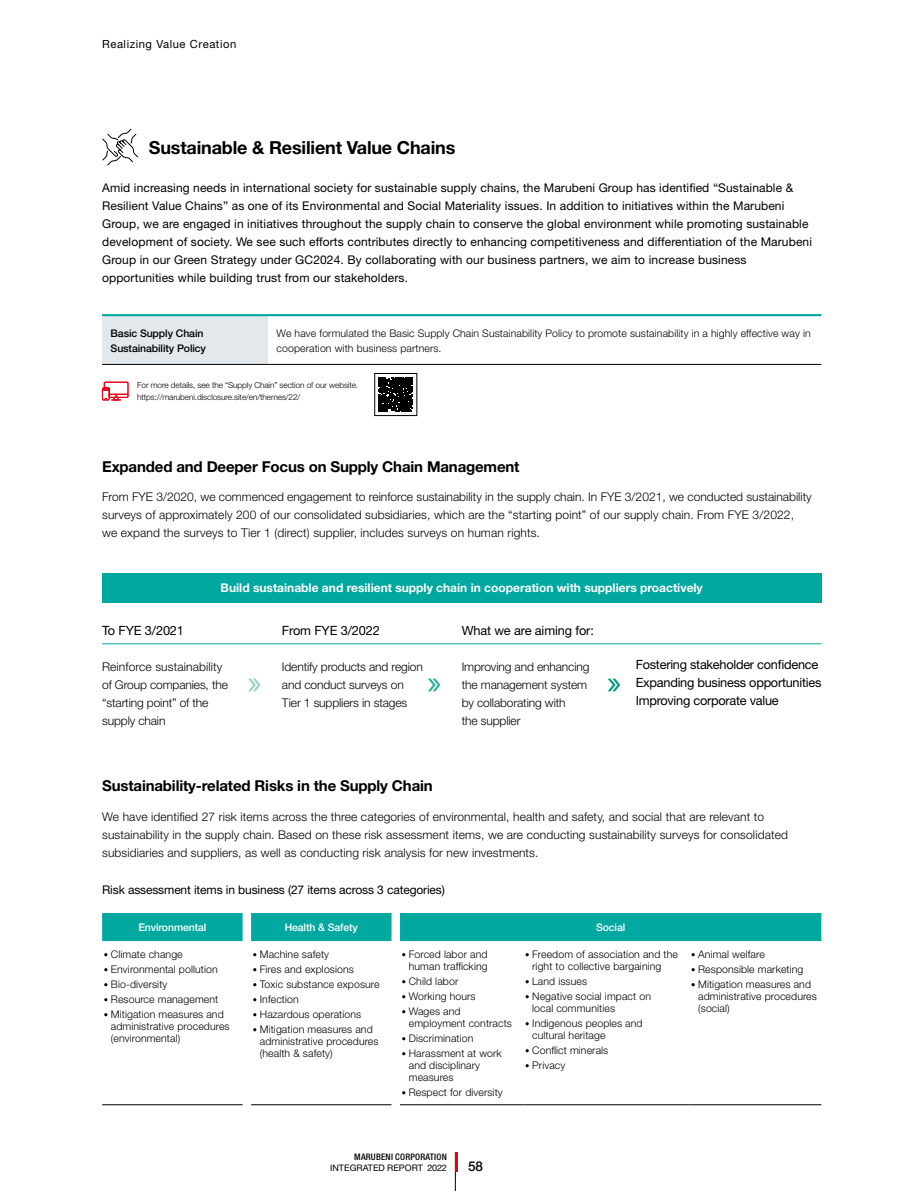
<style>
.page{position:relative;width:915px;height:1191px;background:#fff}
.page>*{position:absolute;margin:0;border:0;box-sizing:border-box;transform-origin:0 0}
.t1{font:700 18px "Helvetica Neue LT Std";letter-spacing:-.01em;color:#000}
.t2{font:700 15px "Helvetica Neue LT Std";letter-spacing:-.01em;color:#000}
.t3{font:500 13.5px "Helvetica Neue LT Std";color:#000}
.t4{font:12.75px/18px "Helvetica Neue LT Std";letter-spacing:-.02em;color:#000}
.t5{font:300 12px/18px "Helvetica Neue LT Std";letter-spacing:.01em;color:#000}
.t6{font:12px/18px "Helvetica Neue LT Std";letter-spacing:.01em;color:#000}
.t7{font:300 12px/18px "Helvetica Neue LT Std";letter-spacing:-.01em;color:#000}
.t8{font:700 12px "Helvetica Neue LT Std";color:#fff}
.t9{font:12px "Helvetica Neue LT Std";letter-spacing:-.01em;color:#000}
.t10{font:11.25px "Helvetica Neue LT Std";letter-spacing:.05em;color:#000}
.t11{font:300 10.5px/15px "Helvetica Neue LT Std";letter-spacing:.01em;color:#000}
.t12{font:500 10.5px/15px "Helvetica Neue LT Std";letter-spacing:-.01em;color:#000}
.t13{font:500 10.5px "Helvetica Neue LT Std";letter-spacing:-.01em;color:#fff}
.t14{font:9px "Helvetica Neue LT Std";letter-spacing:.005em;color:#000}
.t15{font:500 condensed 9px "Helvetica Neue LT Std";letter-spacing:.025em;color:#000}
.t16{font:300 8.25px/12px "Helvetica Neue LT Std";letter-spacing:-.01em;color:#000}
</style>
<div class="page">
<div style="left:102px;top:315px;width:166px;height:49px;background:#e2e8eb"></div>
<hr style="left:102px;top:364px;width:166px;height:1px;background:#000">
<hr style="left:268px;top:364px;width:553px;height:1px;background:#000">
<hr style="left:102px;top:314px;width:166px;height:2px;background:#00a8a0">
<hr style="left:268px;top:314px;width:553px;height:2px;background:#00a8a0">
<div style="left:102px;top:913px;width:719px;height:28px;background:#00a8a0"></div>
<hr style="left:102px;top:1104px;width:140px;height:1px;background:#000">
<hr style="left:251px;top:1104px;width:140px;height:1px;background:#000">
<hr style="left:400px;top:1104px;width:123px;height:1px;background:#000">
<hr style="left:523px;top:1104px;width:166px;height:1px;background:#000">
<hr style="left:689px;top:1104px;width:132px;height:1px;background:#000">
<hr style="left:102px;top:913px;width:140px;height:1px;background:#00a8a0">
<hr style="left:251px;top:913px;width:140px;height:1px;background:#00a8a0">
<hr style="left:400px;top:913px;width:123px;height:1px;background:#00a8a0">
<hr style="left:523px;top:913px;width:166px;height:1px;background:#00a8a0">
<hr style="left:689px;top:913px;width:132px;height:1px;background:#00a8a0">
<svg style="left:248px;top:678px;width:12px;height:13px"></svg>
<svg style="left:428px;top:678px;width:12px;height:13px"></svg>
<svg style="left:607px;top:678px;width:13px;height:13px"></svg>
<hr style="left:102px;top:643px;width:719px;height:1px;background:#00a8a0">
<div style="left:102px;top:573px;width:719px;height:29px;background:#00a8a0"></div>
<svg style="left:102px;top:128px;width:36px;height:38px"></svg>
<svg style="left:102px;top:381px;width:27px;height:20px"></svg>
<svg style="left:378px;top:377px;width:35px;height:34px"></svg>
<div style="left:374px;top:373px;width:43px;height:43px;border:1px solid #000"></div>
<hr style="left:455px;top:1152px;width:1px;height:39px;background:#000">
<hr style="left:455px;top:1152px;width:2px;height:20px;background:#e60012">
<p class="t10" style="left:102px;top:37px;width:136px">Realizing Value Creation</p>
<h1 class="t1" style="left:149px;top:136px;width:308px">Sustainable &amp; Resilient Value Chains</h1>
<p class="t6" style="left:102px;top:179px;width:711px">Amid increasing needs in international society for sustainable supply chains, the Marubeni Group has identified “Sustainable &amp; Resilient Value Chains” as one of its Environmental and Social Materiality issues. In addition to initiatives within the Marubeni Group, we are engaged in initiatives throughout the supply chain to conserve the global environment while promoting sustainable development of society. We see such efforts contributes directly to enhancing competitiveness and differentiation of the Marubeni Group in our Green Strategy under GC2024. By collaborating with our business partners, we aim to increase business opportunities while building trust from our stakeholders.</p>
<p class="t12" style="left:111px;top:325px;width:97px">Basic Supply Chain<br>Sustainability Policy</p>
<p class="t11" style="left:276px;top:325px;width:535px">We have formulated the Basic Supply Chain Sustainability Policy to promote sustainability in a highly effective way in cooperation with business partners.</p>
<p class="t16" style="left:137px;top:378px;width:222px">For more details, see the “Supply Chain” section of our website. https://marubeni.disclosure.site/en/themes/22/</p>
<h2 class="t2" style="left:102px;top:457px;width:419px">Expanded and Deeper Focus on Supply Chain Management</h2>
<p class="t5" style="left:102px;top:487px;width:711px">From FYE 3/2020, we commenced engagement to reinforce sustainability in the supply chain. In FYE 3/2021, we conducted sustainability surveys of approximately 200 of our consolidated subsidiaries, which are the “starting point” of our supply chain. From FYE 3/2022, we expand the surveys to Tier 1 (direct) supplier, includes surveys on human rights.</p>
<p class="t8" style="left:220px;top:580px;width:483px">Build sustainable and resilient supply chain in cooperation with suppliers proactively</p>
<p class="t4" style="left:102px;top:621px;width:83px">To FYE 3/2021</p>
<p class="t7" style="left:102px;top:657px;width:127px">Reinforce sustainability of Group companies, the “starting point” of the supply chain</p>
<p class="t4" style="left:282px;top:621px;width:99px">From FYE 3/2022</p>
<p class="t7" style="left:282px;top:657px;width:142px">Identify products and region and conduct surveys on<br>Tier 1 suppliers in stages</p>
<h2 class="t2" style="left:102px;top:776px;width:332px">Sustainability-related Risks in the Supply Chain</h2>
<p class="t4" style="left:461px;top:621px;width:134px">What we are aiming for:</p>
<p class="t7" style="left:461px;top:657px;width:129px">Improving and enhancing the management system by collaborating with<br>the supplier</p>
<p class="t4" style="left:635px;top:655px;width:187px">Fostering stakeholder confidence<br>Expanding business opportunities<br>Improving corporate value</p>
<p class="t5" style="left:102px;top:807px;width:687px">We have identified 27 risk items across the three categories of environmental, health and safety, and social that are relevant to sustainability in the supply chain. Based on these risk assessment items, we are conducting sustainability surveys for consolidated subsidiaries and suppliers, as well as conducting risk analysis for new investments.</p>
<p class="t9" style="left:102px;top:883px;width:344px">Risk assessment items in business (27 items across 3 categories)</p>
<p class="t13" style="left:138px;top:920px;width:69px">Environmental</p>
<p class="t13" style="left:284px;top:920px;width:75px">Health &amp; Safety</p>
<p class="t13" style="left:596px;top:920px;width:31px">Social</p>
<p class="t11" style="left:111px;top:946px;width:114px">Climate change<br>Environmental pollution<br>Bio-diversity<br>Resource management<br>Mitigation measures and</p>
<p class="t11" style="left:111px;top:1020px;width:120px;line-height:12px">administrative procedures (environmental)</p>
<p class="t11" style="left:260px;top:946px;width:121px">Machine safety<br>Fires and explosions<br>Toxic substance exposure<br>Infection<br>Hazardous operations<br>Mitigation measures and</p>
<p class="t11" style="left:260px;top:1035px;width:120px;line-height:12px">administrative procedures (health &amp; safety)</p>
<p class="t11" style="left:408px;top:948px;width:80px;line-height:12px">Forced labor and human trafficking</p>
<p class="t11" style="left:408px;top:973px;width:68px">Child labor<br>Working hours<br>Wages and</p>
<p class="t11" style="left:408px;top:1015px;width:105px">employment contracts<br>Discrimination<br>Harassment at work</p>
<p class="t11" style="left:408px;top:1059px;width:73px;line-height:12px">and disciplinary measures</p>
<p class="t11" style="left:408px;top:1084px;width:95px">Respect for diversity</p>
<p class="t11" style="left:532px;top:948px;width:147px;line-height:12px">Freedom of association and the right to collective bargaining</p>
<p class="t11" style="left:532px;top:973px;width:120px">Land issues<br>Negative social impact on</p>
<p class="t11" style="left:532px;top:1000px;width:112px">local communities<br>Indigenous peoples and</p>
<p class="t11" style="left:532px;top:1027px;width:78px">cultural heritage<br>Conflict minerals<br>Privacy</p>
<p class="t11" style="left:698px;top:946px;width:114px">Animal welfare<br>Responsible marketing<br>Mitigation measures and</p>
<p class="t11" style="left:698px;top:990px;width:120px;line-height:12px">administrative procedures (social)</p>
<p class="t15" style="left:354px;top:1151px;width:94px">MARUBENI CORPORATION</p>
<p class="t14" style="left:330px;top:1162px;width:118px">INTEGRATED REPORT 2022</p>
<p class="t3" style="left:468px;top:1157px;width:17px">58</p>
</div>
